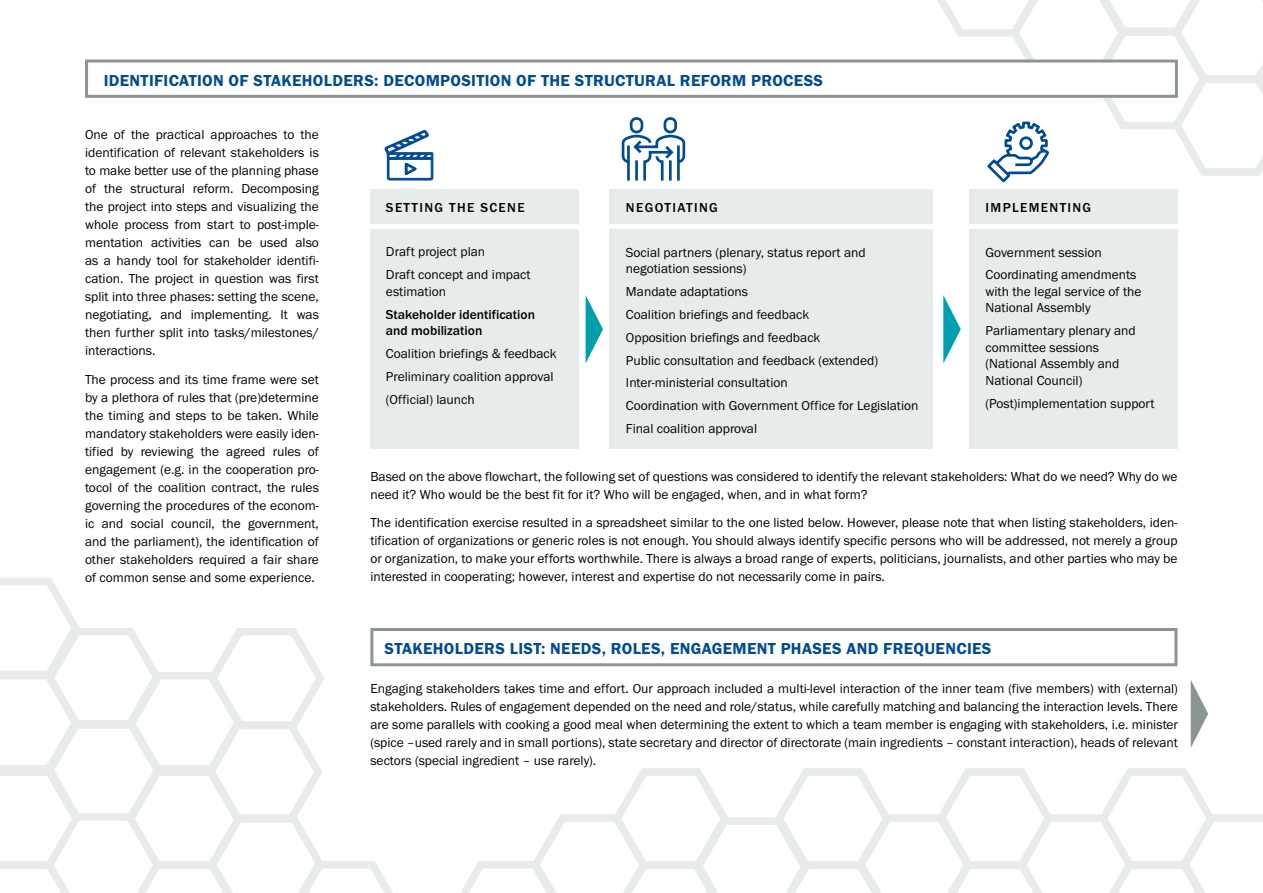
<style>
.page{position:relative;width:1263px;height:893px;background:#fff}
.page>*{position:absolute;margin:0;border:0;box-sizing:border-box;transform-origin:0 0}
.t1{font:600 16.5px "Franklin Got Itc TEE";letter-spacing:.02em;color:#004b91}
.t2{font:13.5px/18px "Franklin Got Itc TEE";color:#000}
.t3{font:500 13.5px/16.5px "Franklin Got Itc TEE";color:#000}
.t4{font:500 13.5px "Franklin Got Itc TEE";letter-spacing:.1em;color:#000}
</style>
<div class="page">
<div style="left:370px;top:229px;width:209px;height:220px;background:#e8ebeb"></div>
<div style="left:969px;top:229px;width:208px;height:220px;background:#e8ebeb"></div>
<div style="left:370px;top:189px;width:209px;height:34px;background:#e8ebeb"></div>
<div style="left:969px;top:189px;width:208px;height:34px;background:#e8ebeb"></div>
<div style="left:609px;top:189px;width:324px;height:34px;background:#e8ebeb"></div>
<div style="left:610px;top:229px;width:323px;height:220px;background:#e8ebeb"></div>
<svg style="left:384px;top:130px;width:49px;height:51px"></svg>
<svg style="left:0;top:578px;width:408px;height:315px"></svg>
<svg style="left:460px;top:768px;width:803px;height:125px"></svg>
<div style="left:370px;top:628px;width:807px;height:38px;background:#fff;border:3px solid #8b9594"></div>
<div style="left:85px;top:60px;width:1093px;height:38px;background:#fff;border:3px solid #8b9594"></div>
<svg style="left:925px;top:0;width:338px;height:183px"></svg>
<svg style="left:621px;top:117px;width:65px;height:64px"></svg>
<svg style="left:586px;top:296px;width:17px;height:67px"></svg>
<svg style="left:1191px;top:680px;width:17px;height:67px"></svg>
<svg style="left:943px;top:295px;width:18px;height:68px"></svg>
<p class="t1" style="left:104px;top:71px;width:721px">IDENTIFICATION OF STAKEHOLDERS: DECOMPOSITION OF THE STRUCTURAL REFORM PROCESS</p>
<p class="t2" style="left:85px;top:126px;width:235px;text-align:justify">One of the practical approaches to the identification of relevant stakeholders is to make better use of the planning phase of the structural reform. Decomposing the project into steps and visualizing the whole process from start to post-imple&shy;mentation activities can be used also as a handy tool for stakeholder identifi&shy;cation. The project in question was first split into three phases: setting the scene, negotiating, and implementing. It was then further split into tasks/milestones/ interactions.</p>
<p class="t2" style="left:85px;top:371px;width:235px;text-align:justify">The process and its time frame were set by a plethora of rules that (pre)determine the timing and steps to be taken. While mandatory stakeholders were easily iden&shy;tified by reviewing the agreed rules of engagement (e.g. in the cooperation pro&shy;tocol of the coalition contract, the rules governing the procedures of the econom&shy;ic and social council, the government, and the parliament), the identification of other stakeholders required a fair share of common sense and some experience.</p>
<p class="t4" style="left:386px;top:200px;width:140px">SETTING THE SCENE</p>
<p class="t4" style="left:626px;top:200px;width:93px">NEGOTIATING</p>
<p class="t4" style="left:985px;top:200px;width:107px">IMPLEMENTING</p>
<p class="t2" style="left:386px;top:241px;width:146px;line-height:23px">Draft project plan<br>Draft concept and impact</p>
<p class="t2" style="left:386px;top:283px;width:62px">estimation</p>
<p class="t3" style="left:386px;top:306px;width:151px">Stakeholder identification and mobilization</p>
<p class="t2" style="left:386px;top:342px;width:172px;line-height:23px">Coalition briefings &amp; feedback<br>Preliminary coalition approval (Official) launch</p>
<p class="t2" style="left:626px;top:244px;width:241px;line-height:16.5px">Social partners (plenary, status report and negotiation sessions)</p>
<p class="t2" style="left:626px;top:280px;width:294px;line-height:23px">Mandate adaptations<br>Coalition briefings and feedback<br>Opposition briefings and feedback<br>Public consultation and feedback (extended)<br>Inter-ministerial consultation<br>Coordination with Government Office for Legislation Final coalition approval</p>
<p class="t2" style="left:985px;top:241px;width:152px;line-height:23px">Government session<br>Coordinating amendments</p>
<p class="t2" style="left:985px;top:283px;width:157px;line-height:16.5px">with the legal service of the<br>National Assembly</p>
<p class="t2" style="left:985px;top:323px;width:152px;line-height:16.5px">Parliamentary plenary and committee sessions (National Assembly and<br>National Council)</p>
<p class="t2" style="left:985px;top:394px;width:170px">(Post)implementation support</p>
<p class="t2" style="left:370px;top:467px;width:809px">Based on the above flowchart, the following set of questions was considered to identify the relevant stakeholders: What do we need? Why do we need it? Who would be the best fit for it? Who will be engaged, when, and in what form?</p>
<p class="t2" style="left:370px;top:514px;width:809px;text-align:justify">The identification exercise resulted in a spreadsheet similar to the one listed below. However, please note that when listing stakeholders, iden&shy;tification of organizations or generic roles is not enough. You should always identify specific persons who will be addressed, not merely a group or organization, to make your efforts worthwhile. There is always a broad range of experts, politicians, journalists, and other parties who may be interested in cooperating; however, interest and expertise do not necessarily come in pairs.</p>
<p class="t1" style="left:384px;top:639px;width:608px">STAKEHOLDERS LIST: NEEDS, ROLES, ENGAGEMENT PHASES AND FREQUENCIES</p>
<p class="t2" style="left:370px;top:680px;width:809px;text-align:justify">Engaging stakeholders takes time and effort. Our approach included a multi-level interaction of the inner team (five members) with (external) stakeholders. Rules of engagement depended on the need and role/status, while carefully matching and balancing the interaction levels. There are some parallels with cooking a good meal when determining the extent to which a team member is engaging with stakeholders, i.e. minister (spice –used rarely and in small portions), state secretary and director of directorate (main ingredients – constant interaction), heads of relevant sectors (special ingredient – use rarely).</p>
</div>
